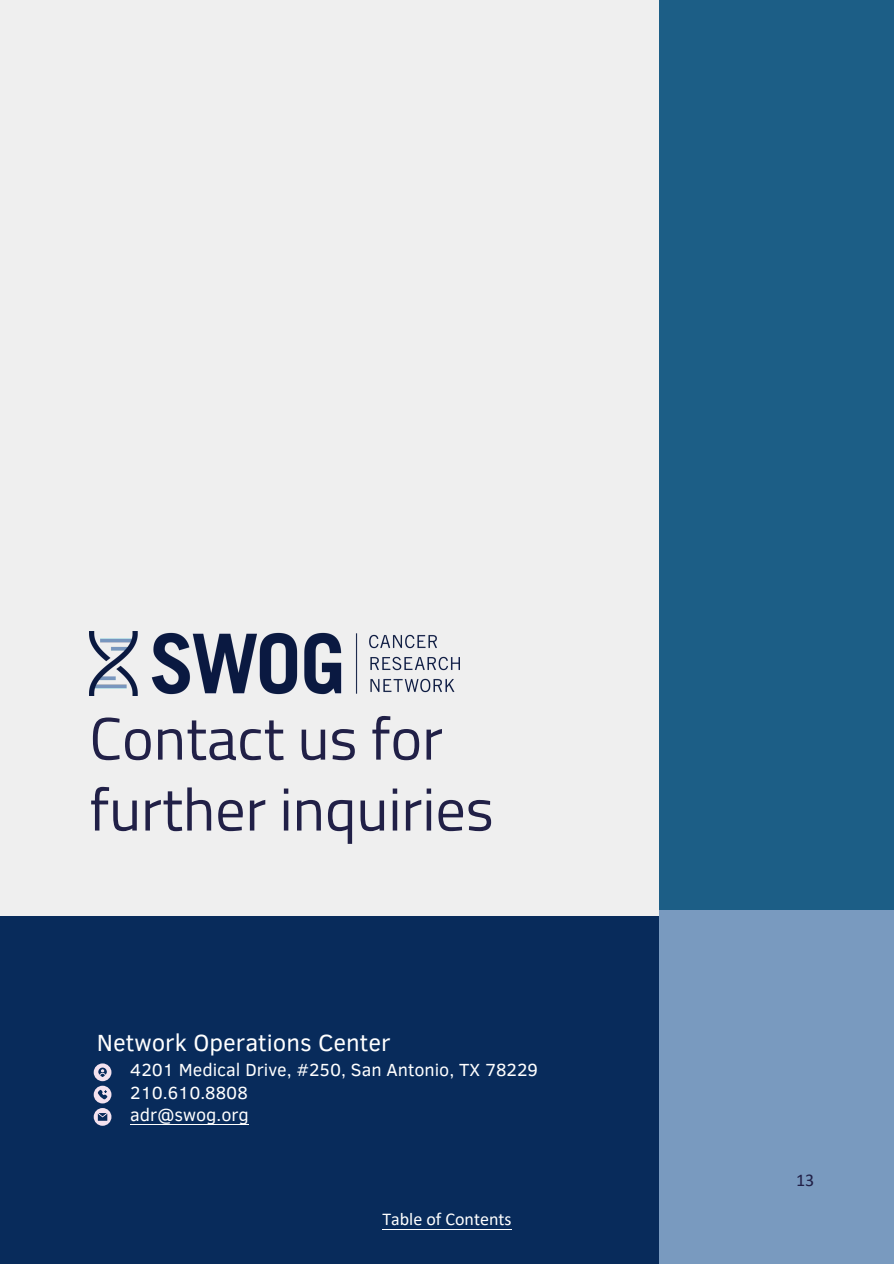
<style>
.page{position:relative;width:894px;height:1264px;background:#fff}
.page>*{position:absolute;margin:0;border:0;box-sizing:border-box;transform-origin:0 0}
.t1{font:60px/70.8px "Titillium Web";color:#212047}
.t2{font:24px "Clear Sans";color:#fff}
.t3{font:18px/22.5px "Clear Sans";color:#fff}
.t4{font:18px "Calibri";color:#fff}
.t5{font:18px "Calibri";color:#212047}
</style>
<div class="page">
<div style="left:0;top:0;width:893px;height:1263px;background:#efefef"></div>
<div style="left:0;top:915px;width:658px;height:348px;background:#082b5b"></div>
<div style="left:659px;top:0;width:234px;height:909px;background:#1c5e86"></div>
<div style="left:659px;top:910px;width:234px;height:353px;background:#799abf"></div>
<svg style="left:94px;top:1063px;width:17px;height:62px"></svg>
<img style="left:89px;top:631px;width:370px;height:65px">
<hr style="left:130px;top:1123px;width:119px;height:1px;background:#fff">
<hr style="left:382px;top:1228px;width:129px;height:1px;background:#fff">
<p class="t1" style="left:89px;top:702px;width:406px">Contact us for further inquiries</p>
<p class="t2" style="left:97px;top:1025px;width:295px">Network Operations Center</p>
<p class="t3" style="left:130px;top:1057px;width:409px">4201 Medical Drive, #250, San Antonio, TX 78229<br>210.610.8808<br>adr@swog.org</p>
<p class="t4" style="left:382px;top:1206px;width:131px">Table of Contents</p>
<p class="t5" style="left:795px;top:1167px;width:20px">13</p>
</div>
